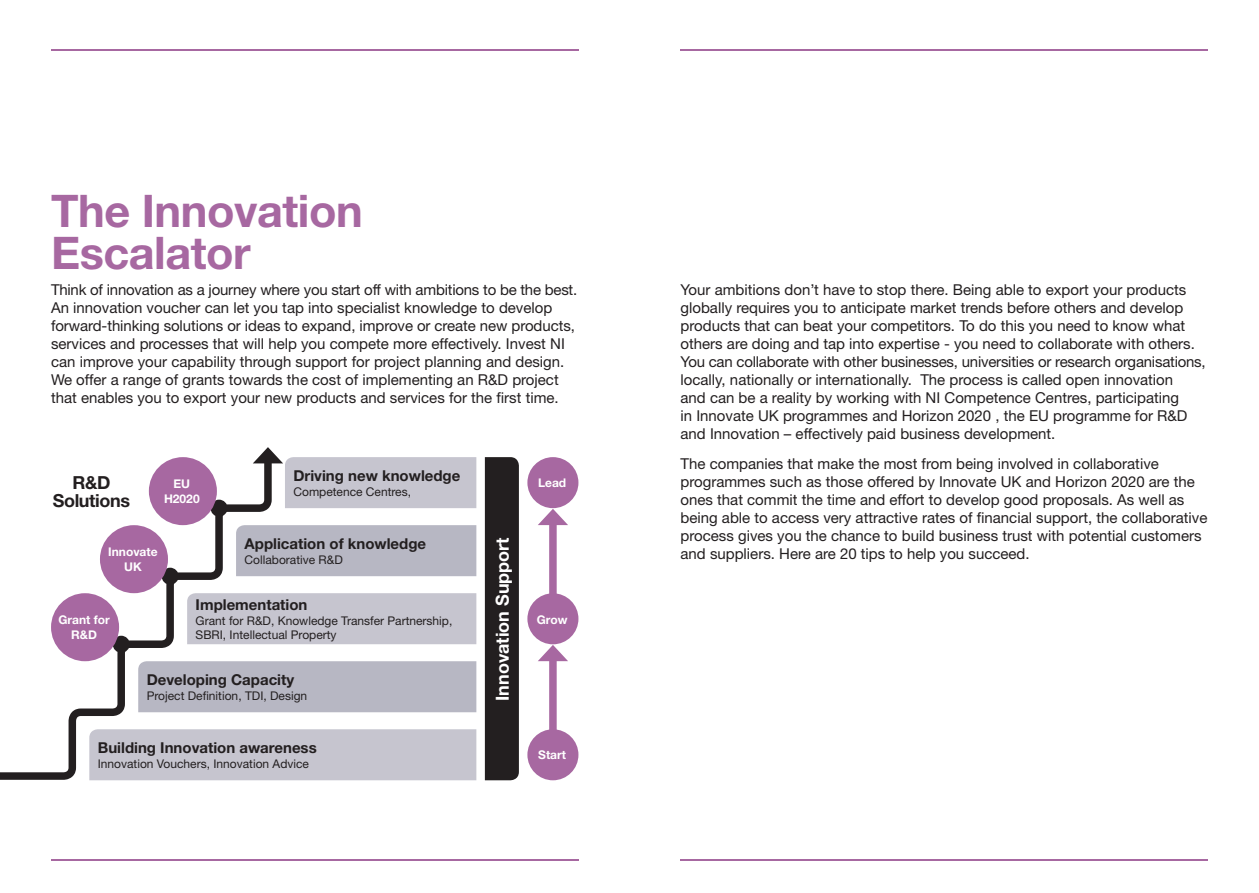
<style>
.page{position:relative;width:1259px;height:893px;background:#fff}
.page>*{position:absolute;margin:0;border:0;box-sizing:border-box;transform-origin:0 0}
.t1{font:700 45px/42px "Helvetica Neue";letter-spacing:-.01em;color:#a768a1}
.t2{font:700 18px "Helvetica Neue";color:#fff}
.t3{font:700 18px/18px "Helvetica Neue";letter-spacing:-.02em;color:#231f20;text-align:center}
.t4{font:15px/18px "Helvetica Neue";color:#231f20}
.t5{font:700 15px "Helvetica Neue";color:#231f20}
.t6{font:12px/13.5px "Helvetica Neue";color:#231f20}
.t7{font:700 12px/15px "Helvetica Neue";color:#fff;text-align:center}
</style>
<div class="page">
<hr style="left:51px;top:50px;width:527px;height:1px;background:#a768a1">
<hr style="left:680px;top:50px;width:528px;height:1px;background:#a768a1">
<div style="left:549px;top:655px;width:8px;height:100px;background:#a768a1"></div>
<svg style="left:538px;top:645px;width:30px;height:16px"></svg>
<div style="left:549px;top:519px;width:8px;height:96px;background:#a768a1"></div>
<svg style="left:538px;top:509px;width:30px;height:16px"></svg>
<div style="left:527px;top:457px;width:51px;height:51px;background:#a768a1;border-radius:50%"></div>
<div style="left:527px;top:593px;width:51px;height:51px;background:#a768a1;border-radius:50%"></div>
<div style="left:527px;top:729px;width:51px;height:51px;background:#a768a1;border-radius:50%"></div>
<div style="left:275px;top:729px;width:201px;height:51px;background:#c6c5cf"></div>
<div style="left:275px;top:661px;width:201px;height:51px;background:#b7b7c3"></div>
<div style="left:275px;top:593px;width:201px;height:51px;background:#c6c5cf"></div>
<div style="left:275px;top:525px;width:201px;height:51px;background:#b7b7c3"></div>
<div style="left:485px;top:457px;width:34px;height:323px;background:#231f20"></div>
<svg style="left:0;top:457px;width:275px;height:324px"></svg>
<svg style="left:253px;top:447px;width:223px;height:61px"></svg>
<div style="left:210px;top:500px;width:17px;height:17px;background:#231f20;border-radius:50%"></div>
<div style="left:162px;top:568px;width:17px;height:17px;background:#231f20;border-radius:50%"></div>
<div style="left:113px;top:636px;width:17px;height:17px;background:#231f20;border-radius:50%"></div>
<div style="left:149px;top:457px;width:68px;height:68px;background:#a768a1;border-radius:50%"></div>
<div style="left:100px;top:525px;width:68px;height:68px;background:#a768a1;border-radius:50%"></div>
<div style="left:51px;top:593px;width:68px;height:68px;background:#a768a1;border-radius:50%"></div>
<hr style="left:51px;top:859px;width:527px;height:1px;background:#a768a1">
<hr style="left:680px;top:859px;width:528px;height:1px;background:#a768a1">
<h1 class="t1" style="left:51px;top:188px;width:313px">The Innovation<br>Escalator</h1>
<p class="t4" style="left:51px;top:280px;width:528px">Think of innovation as a journey where you start off with ambitions to be the best.<br>An innovation voucher can let you tap into specialist knowledge to develop forward-thinking solutions or ideas to expand, improve or create new products, services and processes that will help you compete more effectively. Invest NI can improve your capability through support for project planning and design.<br>We offer a range of grants towards the cost of implementing an R&amp;D project that enables you to export your new products and services for the first time.</p>
<p class="t4" style="left:680px;top:280px;width:527px">Your ambitions don’t have to stop there. Being able to export your products globally requires you to anticipate market trends before others and develop products that can beat your competitors. To do this you need to know what others are doing and tap into expertise - you need to collaborate with others.<br>You can collaborate with other businesses, universities or research organisations, locally, nationally or internationally. The process is called open innovation<br>and can be a reality by working with NI Competence Centres, participating<br>in Innovate UK programmes and Horizon 2020 , the EU programme for R&amp;D and Innovation – effectively paid business development.</p>
<p class="t4" style="left:680px;top:455px;width:528px">The companies that make the most from being involved in collaborative programmes such as those offered by Innovate UK and Horizon 2020 are the ones that commit the time and effort to develop good proposals. As well as being able to access very attractive rates of financial support, the collaborative process gives you the chance to build business trust with potential customers and suppliers. Here are 20 tips to help you succeed.</p>
<p class="t5" style="left:293px;top:466px;width:168px">Driving new knowledge</p>
<p class="t6" style="left:293px;top:485px;width:119px">Competence Centres,</p>
<p class="t3" style="left:53px;top:473px;width:79px">R&amp;D<br>Solutions</p>
<p class="t7" style="left:538px;top:475px;width:30px">Lead</p>
<p class="t7" style="left:164px;top:476px;width:37px">EU<br>H2020</p>
<p class="t2" style="left:491px;top:701px;width:165px;rotate:-90deg">Innovation Support</p>
<p class="t5" style="left:244px;top:534px;width:183px">Application of knowledge</p>
<p class="t6" style="left:244px;top:553px;width:100px">Collaborative R&amp;D</p>
<p class="t7" style="left:108px;top:544px;width:51px">Innovate<br>UK</p>
<p class="t5" style="left:196px;top:596px;width:113px">Implementation</p>
<p class="t6" style="left:196px;top:614px;width:258px">Grant for R&amp;D, Knowledge Transfer Partnership,<br>SBRI, Intellectual Property</p>
<p class="t7" style="left:537px;top:611px;width:32px">Grow</p>
<p class="t7" style="left:58px;top:612px;width:53px">Grant for<br>R&amp;D</p>
<p class="t5" style="left:147px;top:670px;width:149px">Developing Capacity</p>
<p class="t6" style="left:147px;top:689px;width:162px">Project Definition, TDI, Design</p>
<p class="t5" style="left:98px;top:738px;width:220px">Building Innovation awareness</p>
<p class="t6" style="left:98px;top:757px;width:213px">Innovation Vouchers, Innovation Advice</p>
<p class="t7" style="left:538px;top:747px;width:29px">Start</p>
</div>
